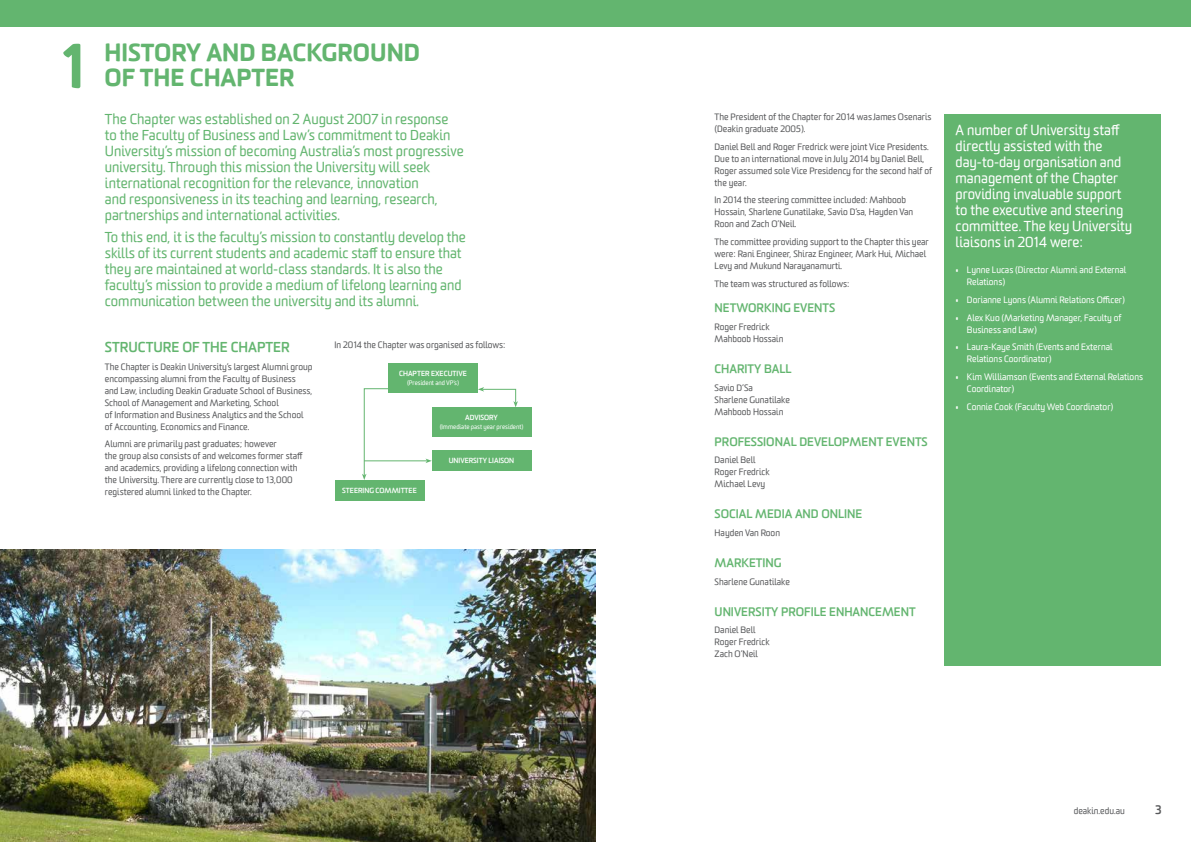
<style>
.page{position:relative;width:1191px;height:842px;background:#fff}
.page>*{position:absolute;margin:0;border:0;box-sizing:border-box;transform-origin:0 0}
.t1{font:900 60px "Worldly";color:#63b56f}
.t2{font:900 24px/25px "Worldly";color:#63b56f}
.t3{font:14px/16px "Worldly";color:#63b56f}
.t4{font:14px/16px "Worldly";color:#fff}
.t5{font:700 14px "Worldly";color:#63b56f}
.t6{font:700 12px "Worldly";color:#63b56f}
.t7{font:700 12px "Worldly";color:#58595b}
.t8{font:9px/12px "Worldly";color:#58595b}
.t9{font:9px/12px "Worldly";color:#fff}
.t10{font:700 7.2px "Worldly";color:#fff}
.t11{font:6.3px "Worldly";color:#fff}
</style>
<div class="page">
<div style="left:0;top:0;width:595px;height:26px;background:#63b56f"></div>
<img style="left:0;top:549px;width:595px;height:293px">
<div style="left:595px;top:0;width:596px;height:26px;background:#63b56f"></div>
<div style="left:388px;top:363px;width:90px;height:30px;background:#63b56f"></div>
<div style="left:432px;top:450px;width:99px;height:21px;background:#63b56f"></div>
<div style="left:334px;top:480px;width:90px;height:21px;background:#63b56f"></div>
<div style="left:432px;top:407px;width:99px;height:30px;background:#63b56f"></div>
<svg style="left:362px;top:388px;width:26px;height:92px"></svg>
<svg style="left:478px;top:387px;width:40px;height:20px"></svg>
<hr style="left:364px;top:461px;width:63px;height:1px;background:#63b56f">
<svg style="left:425px;top:459px;width:7px;height:4px"></svg>
<div style="left:944px;top:114px;width:217px;height:551px;background:#63b56f"></div>
<h1 class="t1" style="left:61px;top:27px;width:25px">1</h1>
<h2 class="t2" style="left:104px;top:40px;width:317px">HISTORY AND BACKGROUND<br>OF THE CHAPTER</h2>
<p class="t3" style="left:105px;top:111px;width:360px">The Chapter was established on 2 August 2007 in response to the Faculty of Business and Law’s commitment to Deakin University’s mission of becoming Australia’s most progressive university. Through this mission the University will seek international recognition for the relevance, innovation<br>and responsiveness in its teaching and learning, research, partnerships and international activities.</p>
<p class="t3" style="left:105px;top:229px;width:362px">To this end, it is the faculty’s mission to constantly develop the skills of its current students and academic staff to ensure that they are maintained at world-class standards. It is also the faculty’s mission to provide a medium of lifelong learning and communication between the university and its alumni.</p>
<h3 class="t5" style="left:105px;top:338px;width:186px">STRUCTURE OF THE CHAPTER</h3>
<p class="t8" style="left:105px;top:361px;width:209px">The Chapter is Deakin University’s largest Alumni group encompassing alumni from the Faculty of Business<br>and Law, including Deakin Graduate School of Business, School of Management and Marketing, School<br>of Information and Business Analytics and the School of Accounting, Economics and Finance.</p>
<p class="t8" style="left:105px;top:438px;width:199px">Alumni are primarily past graduates; however<br>the group also consists of and welcomes former staff and academics, providing a lifelong connection with the University. There are currently close to 13,000 registered alumni linked to the Chapter.</p>
<p class="t8" style="left:334px;top:339px;width:172px">In 2014 the Chapter was organised as follows:</p>
<p class="t10" style="left:399px;top:369px;width:69px">CHAPTER EXECUTIVE</p>
<p class="t11" style="left:407px;top:379px;width:53px">(President and VP’s)</p>
<p class="t10" style="left:465px;top:413px;width:34px">ADVISORY</p>
<p class="t11" style="left:440px;top:423px;width:85px">(Immediate past year president)</p>
<p class="t10" style="left:449px;top:456px;width:67px">UNIVERSITY LIAISON</p>
<p class="t10" style="left:342px;top:486px;width:76px">STEERING COMMITTEE</p>
<p class="t8" style="left:714px;top:111px;width:218px">The President of the Chapter for 2014 was James Osenaris (Deakin graduate 2005).</p>
<p class="t8" style="left:714px;top:141px;width:219px">Daniel Bell and Roger Fredrick were joint Vice Presidents.<br>Due to an international move in July 2014 by Daniel Bell, Roger assumed sole Vice Presidency for the second half of the year.</p>
<p class="t8" style="left:714px;top:194px;width:200px">In 2014 the steering committee included: Mahboob<br>Hossain, Sharlene Gunatilake, Savio D’sa, Hayden Van<br>Roon and Zach O’Neil.</p>
<p class="t8" style="left:714px;top:236px;width:216px">The committee providing support to the Chapter this year were: Rani Engineer, Shiraz Engineer, Mark Hui, Michael<br>Levy and Mukund Narayanamurti.</p>
<p class="t8" style="left:714px;top:278px;width:136px">The team was structured as follows:</p>
<h3 class="t6" style="left:714px;top:300px;width:122px">NETWORKING EVENTS</h3>
<p class="t8" style="left:714px;top:321px;width:70px">Roger Fredrick<br>Mahboob Hossain</p>
<h3 class="t6" style="left:714px;top:361px;width:79px">CHARITY BALL</h3>
<p class="t8" style="left:714px;top:382px;width:77px">Savio D’Sa<br>Sharlene Gunatilake<br>Mahboob Hossain</p>
<h3 class="t6" style="left:714px;top:434px;width:215px">PROFESSIONAL DEVELOPMENT EVENTS</h3>
<p class="t8" style="left:714px;top:454px;width:56px">Daniel Bell<br>Roger Fredrick<br>Michael Levy</p>
<h3 class="t6" style="left:714px;top:506px;width:149px">SOCIAL MEDIA AND ONLINE</h3>
<p class="t8" style="left:714px;top:527px;width:67px">Hayden Van Roon</p>
<h3 class="t6" style="left:714px;top:555px;width:69px">MARKETING</h3>
<p class="t8" style="left:714px;top:576px;width:77px">Sharlene Gunatilake</p>
<h3 class="t6" style="left:714px;top:604px;width:203px">UNIVERSITY PROFILE ENHANCEMENT</h3>
<p class="t8" style="left:714px;top:624px;width:56px">Daniel Bell<br>Roger Fredrick<br>Zach O’Neil</p>
<h3 class="t4" style="left:955px;top:123px;width:178px">A number of University staff directly assisted with the day-to-day organisation and management of the Chapter providing invaluable support to the executive and steering committee. The key University liaisons in 2014 were:</h3>
<p class="t9" style="left:967px;top:264px;width:161px;text-indent:-11px">• Lynne Lucas (Director Alumni and External<br>Relations)</p>
<p class="t9" style="left:955px;top:294px;width:171px">• Dorianne Lyons (Alumni Relations Officer)</p>
<p class="t9" style="left:967px;top:312px;width:156px;text-indent:-11px">• Alex Kuo (Marketing Manager, Faculty of<br>Business and Law)</p>
<p class="t9" style="left:967px;top:341px;width:147px;text-indent:-11px">• Laura-Kaye Smith (Events and External<br>Relations Coordinator)</p>
<p class="t9" style="left:967px;top:371px;width:178px;text-indent:-11px">• Kim Williamson (Events and External Relations<br>Coordinator)</p>
<p class="t9" style="left:955px;top:401px;width:159px">• Connie Cook (Faculty Web Coordinator)</p>
<p class="t8" style="left:1073px;top:805px;width:52px">deakin.edu.au</p>
<h3 class="t7" style="left:1155px;top:802px;width:8px">3</h3>
</div>
